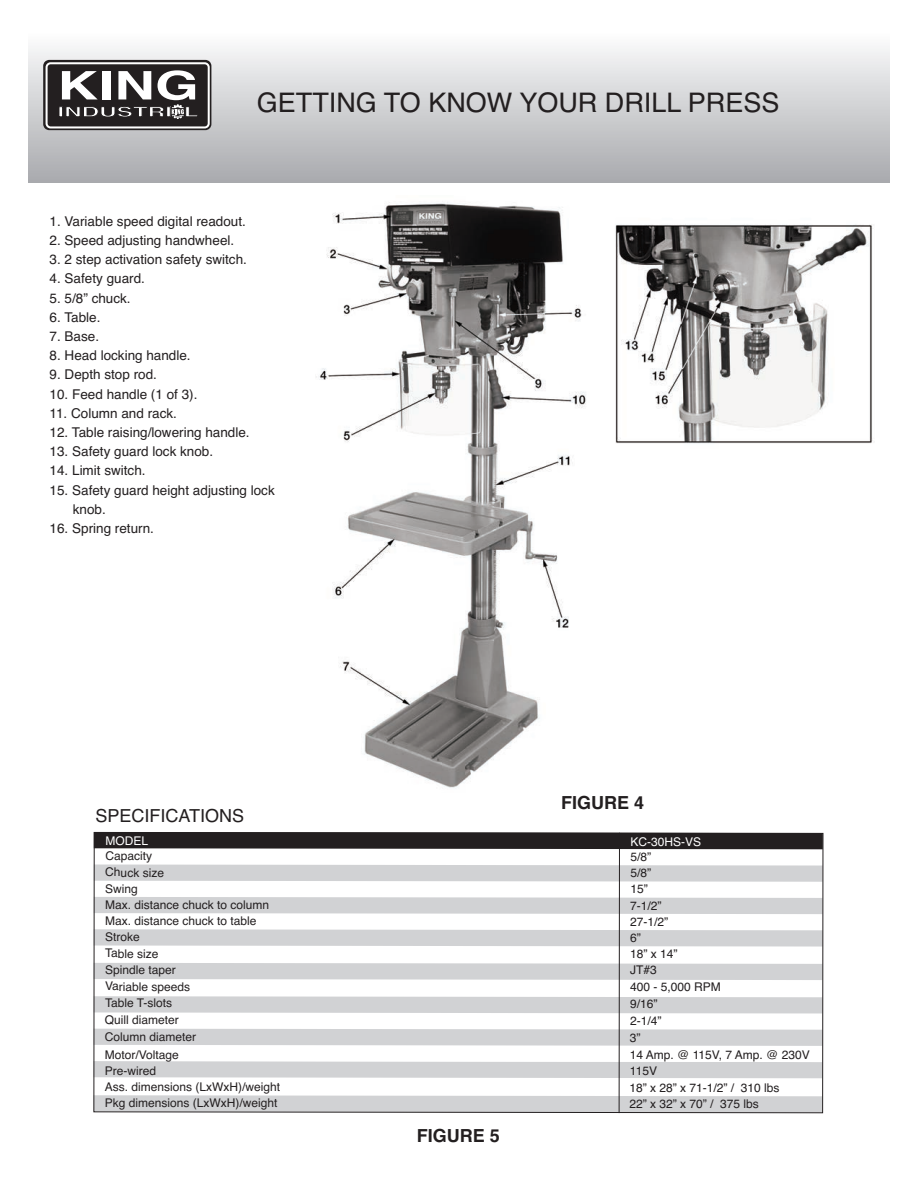
<style>
.page{position:relative;width:918px;height:1188px;background:#fff}
.page>*{position:absolute;margin:0;border:0;box-sizing:border-box;transform-origin:0 0}
.t1{font:27px "Helvetica";color:#231f20}
.t2{font:700 18px "Helvetica";color:#231f20}
.t3{font:18px "Helvetica";color:#231f20}
.t4{font:13.5px/19.2px "Helvetica";color:#231f20}
.t5{font:12px "Helvetica";color:#231f20}
.t6{font:12px "Helvetica";color:#fff}
</style>
<div class="page">
<div style="left:29px;top:34px;width:860px;height:148px;background:linear-gradient(to bottom,#fbfbfc,#a9aaae)"></div>
<svg style="left:43px;top:60px;width:168px;height:70px"></svg>
<img style="left:316px;top:202px;width:559px;height:586px">
<svg style="left:93px;top:832px;width:731px;height:282px"></svg>
<hr style="left:619px;top:833px;width:1px;height:280px;background:#231f20">
<h1 class="t1" style="left:257px;top:87px;width:524px">GETTING TO KNOW YOUR DRILL PRESS</h1>
<p class="t4" style="left:50px;top:212px;width:198px">1. Variable speed digital readout.</p>
<p class="t4" style="left:50px;top:231px;width:186px">2. Speed adjusting handwheel.</p>
<p class="t4" style="left:50px;top:250px;width:199px">3. 2 step activation safety switch.</p>
<p class="t4" style="left:50px;top:269px;width:97px">4. Safety guard.</p>
<p class="t4" style="left:50px;top:288px;width:83px">5. 5/8” chuck.</p>
<p class="t4" style="left:50px;top:308px;width:52px">6. Table.</p>
<p class="t4" style="left:50px;top:327px;width:51px">7. Base.</p>
<p class="t4" style="left:50px;top:346px;width:143px">8. Head locking handle.</p>
<p class="t4" style="left:50px;top:365px;width:109px">9. Depth stop rod.</p>
<p class="t4" style="left:50px;top:384px;width:149px">10. Feed handle (1 of 3).</p>
<p class="t4" style="left:50px;top:404px;width:129px">11. Column and rack.</p>
<p class="t4" style="left:50px;top:423px;width:202px">12. Table raising/lowering handle.</p>
<p class="t4" style="left:50px;top:442px;width:165px">13. Safety guard lock knob.</p>
<p class="t4" style="left:50px;top:461px;width:98px">14. Limit switch.</p>
<p class="t4" style="left:73px;top:480px;width:203px;text-indent:-23px">15. Safety guard height adjusting lock knob.</p>
<p class="t4" style="left:50px;top:519px;width:106px">16. Spring return.</p>
<h2 class="t2" style="left:561px;top:792px;width:85px">FIGURE 4</h2>
<h2 class="t3" style="left:96px;top:805px;width:150px">SPECIFICATIONS</h2>
<p class="t6" style="left:105px;top:834px;width:44px">MODEL</p>
<p class="t6" style="left:631px;top:834px;width:72px">KC-30HS-VS</p>
<p class="t5" style="left:105px;top:849px;width:48px">Capacity</p>
<p class="t5" style="left:630px;top:850px;width:22px">5/8”</p>
<p class="t5" style="left:105px;top:865px;width:60px">Chuck size</p>
<p class="t5" style="left:630px;top:866px;width:22px">5/8”</p>
<p class="t5" style="left:105px;top:882px;width:34px">Swing</p>
<p class="t5" style="left:630px;top:882px;width:19px">15”</p>
<p class="t5" style="left:105px;top:898px;width:166px">Max. distance chuck to column</p>
<p class="t5" style="left:630px;top:898px;width:33px">7-1/2”</p>
<p class="t5" style="left:105px;top:914px;width:153px">Max. distance chuck to table</p>
<p class="t5" style="left:630px;top:915px;width:40px">27-1/2”</p>
<p class="t5" style="left:105px;top:930px;width:36px">Stroke</p>
<p class="t5" style="left:630px;top:931px;width:12px">6”</p>
<p class="t5" style="left:105px;top:946px;width:55px">Table size</p>
<p class="t5" style="left:630px;top:947px;width:49px">18” x 14”</p>
<p class="t5" style="left:105px;top:963px;width:72px">Spindle taper</p>
<p class="t5" style="left:630px;top:963px;width:28px">JT#3</p>
<p class="t5" style="left:105px;top:979px;width:87px">Variable speeds</p>
<p class="t5" style="left:630px;top:980px;width:92px">400 - 5,000 RPM</p>
<p class="t5" style="left:105px;top:996px;width:69px">Table T-slots</p>
<p class="t5" style="left:630px;top:997px;width:29px">9/16”</p>
<p class="t5" style="left:105px;top:1013px;width:76px">Quill diameter</p>
<p class="t5" style="left:630px;top:1014px;width:33px">2-1/4”</p>
<p class="t5" style="left:105px;top:1030px;width:93px">Column diameter</p>
<p class="t5" style="left:630px;top:1030px;width:12px">3”</p>
<p class="t5" style="left:105px;top:1047px;width:76px">Motor/Voltage</p>
<p class="t5" style="left:630px;top:1048px;width:181px">14 Amp. @ 115V, 7 Amp. @ 230V</p>
<p class="t5" style="left:105px;top:1064px;width:53px">Pre-wired</p>
<p class="t5" style="left:630px;top:1064px;width:29px">115V</p>
<p class="t5" style="left:105px;top:1080px;width:177px">Ass. dimensions (LxWxH)/weight</p>
<p class="t5" style="left:630px;top:1081px;width:152px">18” x 28” x 71-1/2” / 310 lbs</p>
<p class="t5" style="left:105px;top:1096px;width:174px">Pkg dimensions (LxWxH)/weight</p>
<p class="t5" style="left:630px;top:1097px;width:131px">22” x 32” x 70” / 375 lbs</p>
<h2 class="t2" style="left:417px;top:1125px;width:85px">FIGURE 5</h2>
</div>
